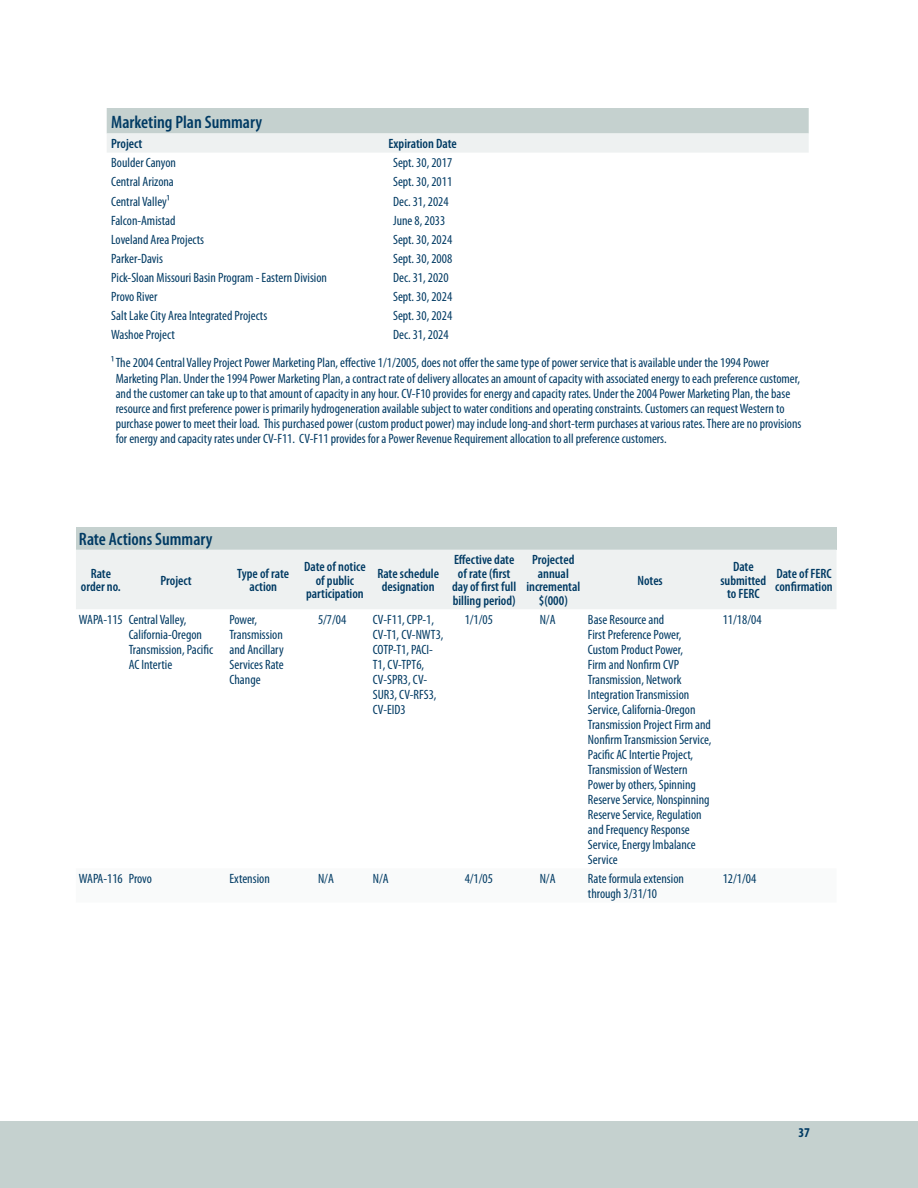
<style>
.page{position:relative;width:918px;height:1188px;background:#fff}
.page>*{position:absolute;margin:0;border:0;box-sizing:border-box;transform-origin:0 0}
.t1{font:600 condensed 18px "Myriad Pro";color:#003a63}
.t2{font:condensed 13.5px/15px "Myriad Pro";color:#003a63}
.t3{font:600 condensed 13.5px/13.5px "Myriad Pro";color:#003a63;text-align:center}
.t4{font:700 condensed 13.5px "Myriad Pro";color:#003a63}
</style>
<div class="page">
<div style="left:0;top:1121px;width:918px;height:67px;background:#c5d1cf"></div>
<div style="left:76px;top:527px;width:761px;height:23px;background:#c5d1cf"></div>
<div style="left:76px;top:550px;width:760px;height:59px;background:#eef1f1"></div>
<svg style="left:107px;top:108px;width:702px;height:45px;background:#d7dfde"></svg>
<h1 class="t1" style="left:111px;top:110px;width:152px">Marketing Plan Summary</h1>
<p class="t3" style="left:111px;top:137px;width:33px">Project</p>
<p class="t3" style="left:389px;top:137px;width:70px">Expiration Date</p>
<p class="t2" style="left:111px;top:155px;width:66px">Boulder Canyon</p>
<p class="t2" style="left:393px;top:155px;width:61px">Sept. 30, 2017</p>
<p class="t2" style="left:111px;top:174px;width:64px">Central Arizona</p>
<p class="t2" style="left:393px;top:174px;width:61px">Sept. 30, 2011</p>
<p class="t2" style="left:111px;top:193px;width:60px">Central Valley¹</p>
<p class="t2" style="left:393px;top:193px;width:57px">Dec. 31, 2024</p>
<p class="t2" style="left:111px;top:213px;width:66px">Falcon-Amistad</p>
<p class="t2" style="left:393px;top:213px;width:54px">June 8, 2033</p>
<p class="t2" style="left:111px;top:232px;width:95px">Loveland Area Projects</p>
<p class="t2" style="left:393px;top:232px;width:61px">Sept. 30, 2024</p>
<p class="t2" style="left:111px;top:251px;width:53px">Parker-Davis</p>
<p class="t2" style="left:393px;top:251px;width:61px">Sept. 30, 2008</p>
<p class="t2" style="left:111px;top:270px;width:217px">Pick-Sloan Missouri Basin Program - Eastern Division</p>
<p class="t2" style="left:393px;top:270px;width:57px">Dec. 31, 2020</p>
<p class="t2" style="left:111px;top:289px;width:48px">Provo River</p>
<p class="t2" style="left:393px;top:289px;width:61px">Sept. 30, 2024</p>
<p class="t2" style="left:111px;top:308px;width:158px">Salt Lake City Area Integrated Projects</p>
<p class="t2" style="left:393px;top:308px;width:61px">Sept. 30, 2024</p>
<p class="t2" style="left:111px;top:327px;width:65px">Washoe Project</p>
<p class="t2" style="left:111px;top:321px;width:659px;line-height:28px;text-indent:282px">Dec. 31, 2024<br>¹ The 2004 Central Valley Project Power Marketing Plan, effective 1/1/2005, does not offer the same type of power service that is available under the 1994 Power</p>
<p class="t2" style="left:116px;top:370px;width:687px">Marketing Plan. Under the 1994 Power Marketing Plan, a contract rate of delivery allocates an amount of capacity with associated energy to each preference customer, and the customer can take up to that amount of capacity in any hour. CV-F10 provides for energy and capacity rates. Under the 2004 Power Marketing Plan, the base resource and first preference power is primarily hydrogeneration available subject to water conditions and operating constraints. Customers can request Western to purchase power to meet their load. This purchased power (custom product power) may include long-and short-term purchases at various rates. There are no provisions for energy and capacity rates under CV-F11. CV-F11 provides for a Power Revenue Requirement allocation to all preference customers.</p>
<h1 class="t1" style="left:79px;top:528px;width:135px">Rate Actions Summary</h1>
<p class="t3" style="left:81px;top:566px;width:41px">Rate order no.</p>
<p class="t3" style="left:160px;top:573px;width:33px">Project</p>
<p class="t3" style="left:237px;top:566px;width:53px">Type of rate action</p>
<p class="t3" style="left:304px;top:560px;width:63px">Date of notice of public participation</p>
<p class="t3" style="left:377px;top:566px;width:63px">Rate schedule designation</p>
<p class="t3" style="left:452px;top:553px;width:66px">Effective date of rate (first day of first full billing period)</p>
<p class="t3" style="left:526px;top:553px;width:55px">Projected annual incremental $(000)</p>
<p class="t3" style="left:637px;top:573px;width:27px">Notes</p>
<p class="t3" style="left:720px;top:560px;width:47px">Date submitted to FERC</p>
<p class="t3" style="left:775px;top:566px;width:59px;text-align:left">Date of FERC confirmation</p>
<p class="t2" style="left:129px;top:612px;width:86px;text-indent:-50px">WAPA-115 Central Valley,<br>California-Oregon<br>Transmission, Pacific<br>AC Intertie</p>
<p class="t2" style="left:230px;top:612px;width:56px">Power,<br>Transmission and Ancillary<br>Services Rate<br>Change</p>
<p class="t2" style="left:318px;top:612px;width:30px">5/7/04</p>
<p class="t2" style="left:373px;top:612px;width:72px">CV-F11, CPP-1,<br>CV-T1, CV-NWT3,<br>COTP-T1, PACI-<br>T1, CV-TPT6,<br>CV-SPR3, CV-<br>SUR3, CV-RFS3,<br>CV-EID3</p>
<p class="t2" style="left:465px;top:612px;width:30px">1/1/05</p>
<p class="t2" style="left:540px;top:612px;width:17px">N/A</p>
<p class="t2" style="left:588px;top:612px;width:125px">Base Resource and<br>First Preference Power,<br>Custom Product Power,<br>Firm and Nonfirm CVP<br>Transmission, Network<br>Integration Transmission<br>Service, California-Oregon<br>Transmission Project Firm and<br>Nonfirm Transmission Service,<br>Pacific AC Intertie Project,<br>Transmission of Western<br>Power by others, Spinning<br>Reserve Service, Nonspinning<br>Reserve Service, Regulation and Frequency Response<br>Service, Energy Imbalance<br>Service</p>
<p class="t2" style="left:723px;top:612px;width:40px">11/18/04</p>
<p class="t2" style="left:79px;top:871px;width:74px">WAPA-116 Provo</p>
<p class="t2" style="left:230px;top:871px;width:42px">Extension</p>
<p class="t2" style="left:318px;top:871px;width:17px">N/A</p>
<p class="t2" style="left:373px;top:871px;width:17px">N/A</p>
<p class="t2" style="left:465px;top:871px;width:30px">4/1/05</p>
<p class="t2" style="left:540px;top:871px;width:17px">N/A</p>
<p class="t2" style="left:588px;top:871px;width:97px">Rate formula extension through 3/31/10</p>
<p class="t2" style="left:723px;top:871px;width:35px">12/1/04</p>
<p class="t4" style="left:798px;top:1124px;width:13px">37</p>
</div>
